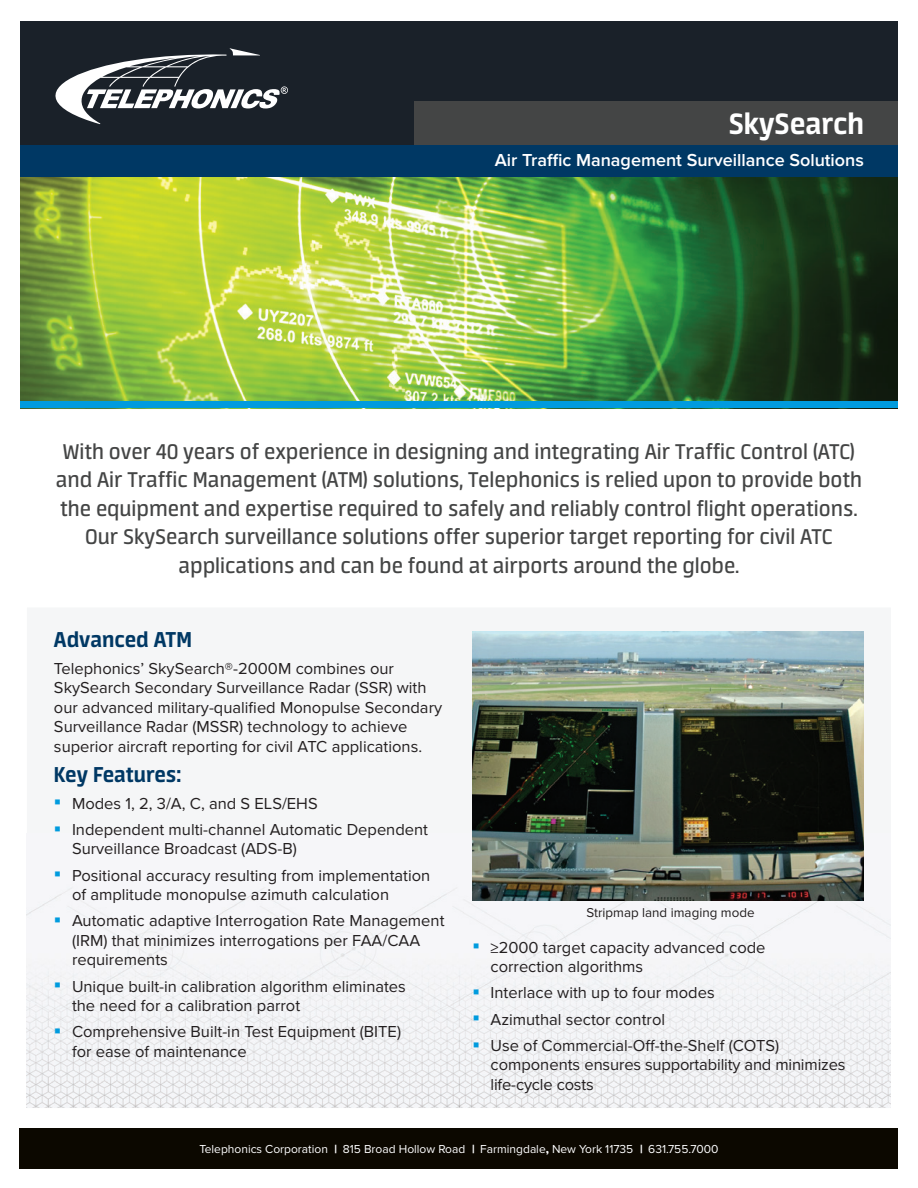
<style>
.page{position:relative;width:918px;height:1188px;background:#fff}
.page>*{position:absolute;margin:0;border:0;box-sizing:border-box;transform-origin:0 0}
.t1{font:700 33px "Neuron Angled";color:#fff}
.t2{font:24px/28.5px "Neuron Angled";color:#444545;text-align:center}
.t3{font:700 24px "Neuron Angled";color:#003864}
.t4{font:600 18px "Proxima Nova";color:#fff}
.t5{font:16.5px/19.5px "Proxima Nova";color:#231f20}
.t6{font:13.35px "Proxima Nova";color:#231f20}
.t7{font:12px "Proxima Nova";color:#fff}
.s1{color:#009bde}
.s2{font-family:"Proxima Nova Extrabld"}
</style>
<div class="page">
<img style="left:27px;top:884px;width:864px;height:224px">
<img style="left:20px;top:176px;width:878px;height:225px">
<div style="left:20px;top:401px;width:878px;height:7px;background:#009bde"></div>
<div style="left:20px;top:21px;width:878px;height:133px;background:#1a2129"></div>
<div style="left:414px;top:101px;width:484px;height:64px;background:#444545"></div>
<div style="left:20px;top:145px;width:878px;height:31px;background:#003864"></div>
<svg style="left:55px;top:48px;width:233px;height:76px"></svg>
<img style="left:472px;top:632px;width:392px;height:268px">
<div style="left:19px;top:1128px;width:879px;height:40px;background:#0c0800"></div>
<h1 class="t1" style="left:729px;top:105px;width:137px">SkySearch</h1>
<h1 class="t4" style="left:495px;top:150px;width:371px">Air Traffic Management Surveillance Solutions</h1>
<p class="t2" style="left:56px;top:437px;width:808px">With over 40 years of experience in designing and integrating Air Traffic Control (ATC) and Air Traffic Management (ATM) solutions, Telephonics is relied upon to provide both the equipment and expertise required to safely and reliably control flight operations.<br>Our SkySearch surveillance solutions offer superior target reporting for civil ATC applications and can be found at airports around the globe.</p>
<h2 class="t3" style="left:54px;top:626px;width:139px">Advanced ATM</h2>
<p class="t5" style="left:54px;top:659px;width:390px">Telephonics’ SkySearch®-2000M combines our SkySearch Secondary Surveillance Radar (SSR) with our advanced military-qualified Monopulse Secondary Surveillance Radar (MSSR) technology to achieve superior aircraft reporting for civil ATC applications.</p>
<h3 class="t3" style="left:54px;top:761px;width:129px">Key Features:</h3>
<p class="t5" style="left:54px;top:794px;width:265px"><span class="s1">▪</span> Modes 1, 2, 3/A, C, and S ELS/EHS</p>
<p class="t5" style="left:72px;top:820px;width:358px;text-indent:-18px"><span class="s1">▪</span> Independent multi-channel Automatic Dependent<br>Surveillance Broadcast (ADS-B)</p>
<p class="t5" style="left:72px;top:866px;width:360px;text-indent:-18px"><span class="s1">▪</span> Positional accuracy resulting from implementation of amplitude monopulse azimuth calculation</p>
<p class="t5" style="left:54px;top:911px;width:392px;text-align:center"><span class="s1">▪</span> Automatic adaptive Interrogation Rate Management (IRM) that minimizes interrogations per FAA/CAA</p>
<p class="t6" style="left:586px;top:904px;width:170px">Stripmap land imaging mode</p>
<p class="t5" style="left:473px;top:938px;width:295px"><span class="s1">▪</span> ≥2000 target capacity advanced code</p>
<p class="t5" style="left:72px;top:950px;width:97px">requirements</p>
<p class="t5" style="left:491px;top:957px;width:154px">correction algorithms</p>
<p class="t5" style="left:54px;top:977px;width:353px"><span class="s1">▪</span> Unique built-in calibration algorithm eliminates</p>
<p class="t5" style="left:473px;top:983px;width:244px"><span class="s1">▪</span> Interlace with up to four modes</p>
<p class="t5" style="left:72px;top:996px;width:230px">the need for a calibration parrot</p>
<p class="t5" style="left:473px;top:1010px;width:194px"><span class="s1">▪</span> Azimuthal sector control</p>
<p class="t5" style="left:54px;top:1022px;width:349px"><span class="s1">▪</span> Comprehensive Built-in Test Equipment (BITE)</p>
<p class="t5" style="left:473px;top:1036px;width:308px"><span class="s1">▪</span> Use of Commercial-Off-the-Shelf (COTS)</p>
<p class="t5" style="left:72px;top:1042px;width:176px">for ease of maintenance</p>
<p class="t5" style="left:491px;top:1055px;width:357px">components ensures supportability and minimizes life-cycle costs</p>
<p class="t7" style="left:199px;top:1142px;width:139px">Telephonics Corporation <span class="s2">|</span></p>
<p class="t7" style="left:343px;top:1142px;width:133px">815 Broad Hollow Road <span class="s2">|</span></p>
<p class="t7" style="left:480px;top:1142px;width:164px">Farmingdale<span class="s2">,</span> New York 11735 <span class="s2">|</span></p>
<p class="t7" style="left:648px;top:1142px;width:72px">631.755.7000</p>
</div>
